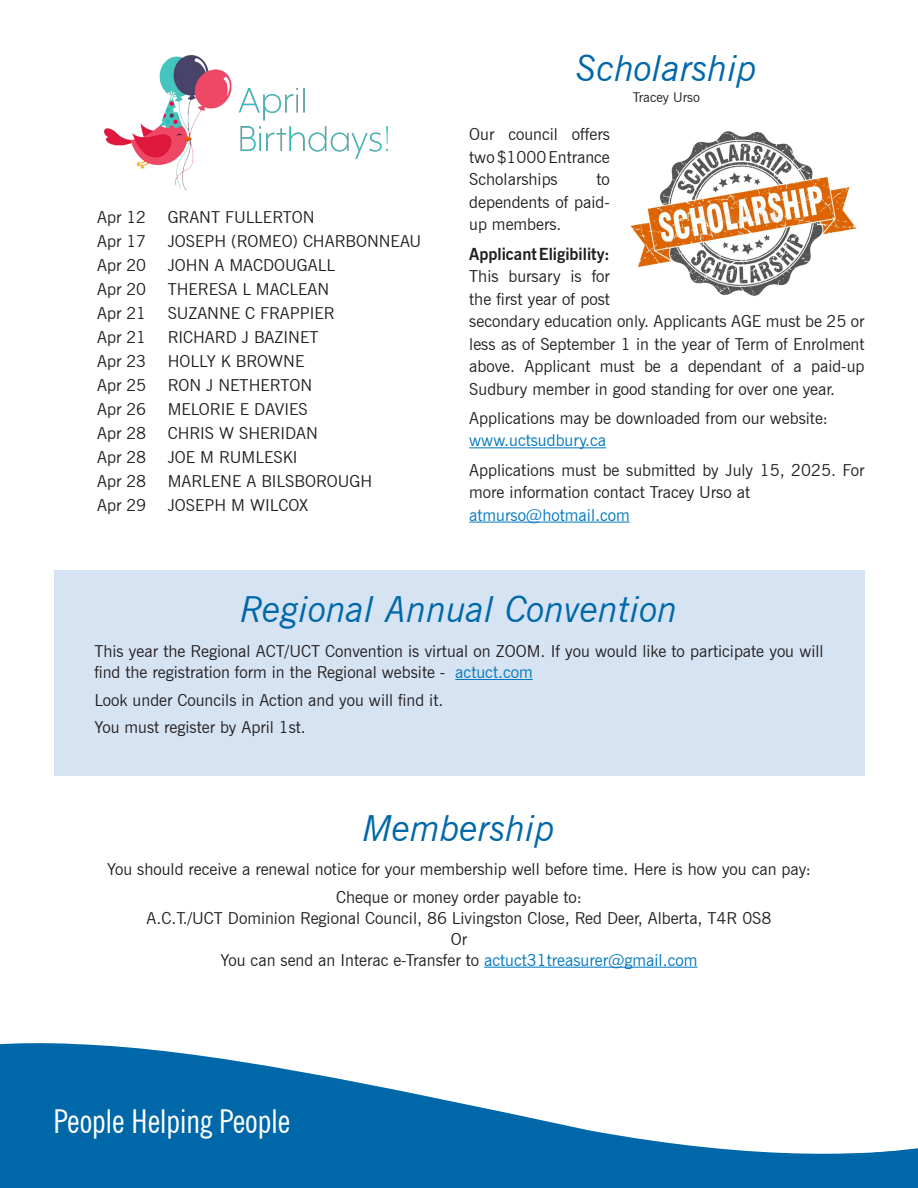
<style>
.page{position:relative;width:918px;height:1188px;background:#fff}
.page>*{position:absolute;margin:0;border:0;box-sizing:border-box;transform-origin:0 0}
.Headline{font:italic 36px "News Gothic BT";color:#0068a9}
.Headline-2{font:condensed 33px "News Gothic BT";color:#fff}
.Headline-3{font:16.5px/22.5px "News Gothic BT";color:#231f20}
.Headline-4{font:16.5px "News Gothic BT";color:#0077c0}
.Headline-5{font:13.5px "News Gothic BT";color:#231f20}
.s1{font-weight:700}
.s2{color:#0077c0}
</style>
<div class="page">
<div style="left:54px;top:570px;width:811px;height:205px;background:#d6e3f3"></div>
<div style="left:0;top:1178px;width:918px;height:10px;background:#0068a9"></div>
<div style="left:0;top:1162px;width:918px;height:16px;background:#0068a9"></div>
<svg style="left:0;top:1043px;width:918px;height:119px"></svg>
<div style="left:0;top:1070px;width:260px;height:90px;background:#0068a9"></div>
<hr style="left:469px;top:447px;width:137px;height:1px;background:#0077c0">
<hr style="left:469px;top:522px;width:161px;height:1px;background:#0077c0">
<img style="left:630px;top:131px;width:227px;height:165px">
<img style="left:104px;top:55px;width:284px;height:135px">
<hr style="left:484px;top:967px;width:213px;height:1px;background:#0077c0">
<hr style="left:455px;top:679px;width:78px;height:1px;background:#0077c0">
<p class="Headline-3" style="left:97px;top:206px;width:51px">Apr 12</p>
<p class="Headline-3" style="left:168px;top:206px;width:148px">GRANT FULLERTON</p>
<p class="Headline-3" style="left:97px;top:230px;width:51px">Apr 17</p>
<p class="Headline-3" style="left:168px;top:230px;width:255px">JOSEPH (ROMEO) CHARBONNEAU</p>
<p class="Headline-3" style="left:97px;top:254px;width:51px">Apr 20</p>
<p class="Headline-3" style="left:168px;top:254px;width:169px">JOHN A MACDOUGALL</p>
<p class="Headline-3" style="left:97px;top:278px;width:51px">Apr 20</p>
<p class="Headline-3" style="left:168px;top:278px;width:163px">THERESA L MACLEAN</p>
<p class="Headline-3" style="left:97px;top:302px;width:51px">Apr 21</p>
<p class="Headline-3" style="left:168px;top:302px;width:168px">SUZANNE C FRAPPIER</p>
<p class="Headline-3" style="left:97px;top:326px;width:51px">Apr 21</p>
<p class="Headline-3" style="left:168px;top:326px;width:152px">RICHARD J BAZINET</p>
<p class="Headline-3" style="left:97px;top:350px;width:51px">Apr 23</p>
<p class="Headline-3" style="left:168px;top:350px;width:138px">HOLLY K BROWNE</p>
<p class="Headline-3" style="left:97px;top:374px;width:51px">Apr 25</p>
<p class="Headline-3" style="left:168px;top:374px;width:146px">RON J NETHERTON</p>
<p class="Headline-3" style="left:97px;top:398px;width:51px">Apr 26</p>
<p class="Headline-3" style="left:168px;top:398px;width:142px">MELORIE E DAVIES</p>
<p class="Headline-3" style="left:97px;top:422px;width:51px">Apr 28</p>
<p class="Headline-3" style="left:168px;top:422px;width:152px">CHRIS W SHERIDAN</p>
<p class="Headline-3" style="left:97px;top:446px;width:51px">Apr 28</p>
<p class="Headline-3" style="left:168px;top:446px;width:131px">JOE M RUMLESKI</p>
<p class="Headline-3" style="left:97px;top:470px;width:51px">Apr 28</p>
<p class="Headline-3" style="left:168px;top:470px;width:206px">MARLENE A BILSBOROUGH</p>
<p class="Headline-3" style="left:97px;top:494px;width:51px">Apr 29</p>
<p class="Headline-3" style="left:168px;top:494px;width:142px">JOSEPH M WILCOX</p>
<p class="Headline" style="left:575px;top:47px;width:184px">Scholarship</p>
<p class="Headline-5" style="left:633px;top:89px;width:68px">Tracey Urso</p>
<p class="Headline-3" style="left:469px;top:123px;width:142px;text-align:justify">Our council offers two $1000 Entrance Scholarships</p>
<p class="Headline-3" style="left:469px;top:168px;width:142px;text-align:justify;text-indent:127px">to dependents of paid&shy;up members.</p>
<p class="Headline-3" style="left:469px;top:242px;width:397px"><span class="s1">Applicant Eligibility:<br></span>This bursary is for<br>the first year of post<br>secondary education only. Applicants AGE must be 25 or less as of September 1 in the year of Term of Enrolment above. Applicant must be a dependant of a paid-up Sudbury member in good standing for over one year.</p>
<p class="Headline-3" style="left:469px;top:407px;width:360px">Applications may be downloaded from our website:</p>
<p class="Headline-4" style="left:469px;top:430px;width:138px">www.uctsudbury.ca</p>
<p class="Headline-3" style="left:469px;top:458px;width:397px">Applications must be submitted by July 15, 2025. For more information contact Tracey Urso at</p>
<p class="Headline-4" style="left:469px;top:505px;width:162px">atmurso@hotmail.com</p>
<p class="Headline" style="left:241px;top:588px;width:438px">Regional Annual Convention</p>
<p class="Headline-3" style="left:94px;top:640px;width:731px;line-height:21px">This year the Regional ACT/UCT Convention is virtual on ZOOM. If you would like to participate you will find the registration form in the Regional website - <span class="s2">actuct.com</span></p>
<p class="Headline-3" style="left:94px;top:688px;width:351px">Look under Councils in Action and you will find it.</p>
<p class="Headline-3" style="left:94px;top:716px;width:213px">You must register by April 1st.</p>
<p class="Headline" style="left:363px;top:806px;width:194px">Membership</p>
<p class="Headline-3" style="left:107px;top:858px;width:705px">You should receive a renewal notice for your membership well before time. Here is how you can pay:</p>
<p class="Headline-3" style="left:336px;top:885px;width:247px">Cheque or money order payable to:</p>
<p class="Headline-3" style="left:147px;top:906px;width:626px">A.C.T./UCT Dominion Regional Council, 86 Livingston Close, Red Deer, Alberta, T4R 0S8</p>
<p class="Headline-3" style="left:451px;top:927px;width:18px">Or</p>
<p class="Headline-3" style="left:221px;top:948px;width:478px">You can send an Interac e-Transfer to <span class="s2">actuct31treasurer@gmail.com</span></p>
<p class="Headline-2" style="left:54px;top:1102px;width:238px">People Helping People</p>
</div>
